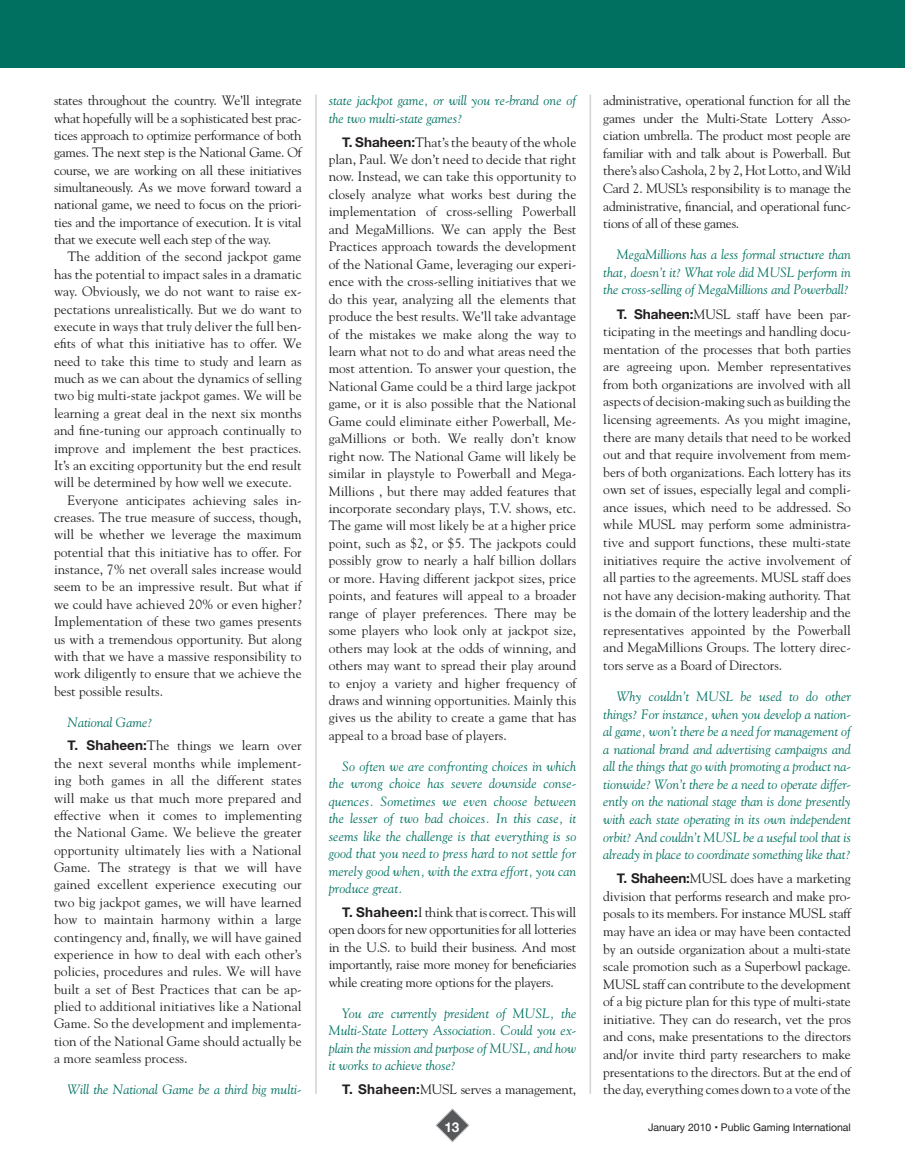
<style>
.page{position:relative;width:905px;height:1175px;background:#fff}
.page>*{position:absolute;margin:0;border:0;box-sizing:border-box;transform-origin:0 0}
.t1{font:13.5px/17.4px "Goudy";color:#231f20;text-align:justify}
.t2{font:italic 13.5px/17.4px "Goudy";color:#007161;text-align:justify}
.t3{font:13.5px "Goudy";letter-spacing:-.02em;color:#231f20}
.t4{font:700 13.5px "Helvetica Neue";color:#fff}
.t5{font:10.5px "Helvetica Neue";color:#231f20}
.s1{font-style:italic;color:#007161}
.s2{font-family:"Helvetica Neue";font-weight:700}
</style>
<div class="page">
<div style="left:0;top:0;width:904px;height:68px;background:#007161"></div>
<hr style="left:315px;top:94px;width:2px;height:1000px;background:#d1d2d4">
<hr style="left:589px;top:94px;width:2px;height:1000px;background:#d1d2d4">
<svg style="left:435px;top:1108px;width:35px;height:34px"></svg>
<p class="t1" style="left:54px;top:91px;width:249px">states throughout the country. We’ll integrate what hopefully will be a sophisticated best prac&shy;tices approach to optimize performance of both games. The next step is the National Game. Of course, we are working on all these initiatives simultaneously. As we move forward toward a national game, we need to focus on the priori&shy;ties and the importance of execution. It is vital that we execute well each step of the way.</p>
<p class="t1" style="left:68px;top:248px;width:235px">The addition of the second jackpot game</p>
<p class="t1" style="left:54px;top:265px;width:249px">has the potential to impact sales in a dramatic</p>
<p class="t1" style="left:54px;top:282px;width:249px">way. Obviously, we do not want to raise ex-</p>
<p class="t1" style="left:54px;top:300px;width:249px">pectations unrealistically. But we do want to</p>
<p class="t1" style="left:54px;top:317px;width:249px">execute in ways that truly deliver the full ben-</p>
<p class="t1" style="left:54px;top:334px;width:249px">efits of what this initiative has to offer. We</p>
<p class="t1" style="left:54px;top:352px;width:249px">need to take this time to study and learn as</p>
<p class="t1" style="left:54px;top:369px;width:249px">much as we can about the dynamics of selling</p>
<p class="t1" style="left:54px;top:386px;width:249px">two big multi-state jackpot games. We will be</p>
<p class="t1" style="left:54px;top:404px;width:249px">learning a great deal in the next six months</p>
<p class="t1" style="left:54px;top:421px;width:249px">and fine-tuning our approach continually to</p>
<p class="t1" style="left:54px;top:439px;width:249px">improve and implement the best practices.</p>
<p class="t1" style="left:54px;top:456px;width:249px">It’s an exciting opportunity but the end result</p>
<p class="t1" style="left:54px;top:473px;width:239px">will be determined by how well we execute.</p>
<p class="t1" style="left:68px;top:491px;width:236px">Everyone anticipates achieving sales in-</p>
<p class="t1" style="left:54px;top:508px;width:249px">creases. The true measure of success, though,</p>
<p class="t1" style="left:54px;top:525px;width:249px">will be whether we leverage the maximum</p>
<p class="t1" style="left:54px;top:543px;width:249px">potential that this initiative has to offer. For</p>
<p class="t1" style="left:54px;top:560px;width:249px">instance, 7% net overall sales increase would</p>
<p class="t1" style="left:54px;top:577px;width:249px">seem to be an impressive result. But what if</p>
<p class="t1" style="left:54px;top:595px;width:249px">we could have achieved 20% or even higher?</p>
<p class="t1" style="left:54px;top:612px;width:249px">Implementation of these two games presents</p>
<p class="t1" style="left:54px;top:630px;width:249px">us with a tremendous opportunity. But along</p>
<p class="t1" style="left:54px;top:647px;width:249px">with that we have a massive responsibility to</p>
<p class="t1" style="left:54px;top:664px;width:249px">work diligently to ensure that we achieve the</p>
<p class="t1" style="left:54px;top:682px;width:111px">best possible results.</p>
<p class="t1" style="left:68px;top:709px;width:235px;line-height:23.9px"><span class="s1">National Game?<br></span><span class="s2">T. Shaheen:</span>The things we learn over</p>
<p class="t1" style="left:54px;top:754px;width:249px">the next several months while implement&shy;ing both games in all the different states will make us that much more prepared and effective when it comes to implementing the National Game. We believe the greater opportunity ultimately lies with a National Game. The strategy is that we will have gained excellent experience executing our two big jackpot games, we will have learned how to maintain harmony within a large contingency and, finally, we will have gained experience in how to deal with each other’s policies, procedures and rules. We will have built a set of Best Practices that can be ap&shy;plied to additional initiatives like a National Game. So the development and implementa&shy;tion of the National Game should actually be a more seamless process.</p>
<p class="t2" style="left:68px;top:1080px;width:235px">Will the National Game be a third big multi-</p>
<p class="t2" style="left:328px;top:91px;width:249px">state jackpot game, or will you re-brand one of the two multi-state games?</p>
<p class="t1" style="left:328px;top:133px;width:249px;text-indent:14px"><span class="s2">T. Shaheen:</span>That’s the beauty of the whole plan, Paul. We don’t need to decide that right now. Instead, we can take this opportunity to closely analyze what works best during the implementation of cross-selling Powerball and MegaMillions. We can apply the Best Practices approach towards the development of the National Game, leveraging our experi&shy;ence with the cross-selling initiatives that we do this year, analyzing all the elements that produce the best results. We’ll take advantage of the mistakes we make along the way to learn what not to do and what areas need the most attention. To answer your question, the National Game could be a third large jackpot game, or it is also possible that the National Game could eliminate either Powerball, Me&shy;gaMillions or both. We really don’t know right now. The National Game will likely be similar in playstyle to Powerball and Mega-Millions , but there may added features that incorporate secondary plays, T.V. shows, etc.<br>The game will most likely be at a higher price point, such as $2, or $5. The jackpots could possibly grow to nearly a half billion dollars or more. Having different jackpot sizes, price points, and features will appeal to a broader range of player preferences. There may be some players who look only at jackpot size, others may look at the odds of winning, and others may want to spread their play around to enjoy a variety and higher frequency of draws and winning opportunities. Mainly this gives us the ability to create a game that has appeal to a broad base of players.</p>
<p class="t2" style="left:328px;top:757px;width:249px;text-indent:14px">So often we are confronting choices in which the wrong choice has severe downside conse&shy;quences. Sometimes we even choose between the lesser of two bad choices. In this case, it seems like the challenge is that everything is so good that you need to press hard to not settle for merely good when, with the extra effort, you can produce great.</p>
<p class="t1" style="left:328px;top:903px;width:249px;text-indent:14px"><span class="s2">T. Shaheen:</span>I think that is correct. This will open doors for new opportunities for all lotteries in the U.S. to build their business. And most importantly, raise more money for beneficiaries while creating more options for the players.</p>
<p class="t2" style="left:328px;top:1004px;width:249px;text-indent:14px">You are currently president of MUSL, the Multi-State Lottery Association. Could you ex&shy;plain the mission and purpose of MUSL, and how it works to achieve those?</p>
<p class="t3" style="left:342px;top:1080px;width:236px"><span class="s2">T. Shaheen:</span>MUSL serves a management,</p>
<p class="t1" style="left:603px;top:91px;width:249px">administrative, operational function for all the games under the Multi-State Lottery Asso&shy;ciation umbrella. The product most people are familiar with and talk about is Powerball. But there’s also Cashola, 2 by 2, Hot Lotto, and Wild Card 2. MUSL’s responsibility is to manage the administrative, financial, and operational func&shy;tions of all of these games.</p>
<p class="t2" style="left:603px;top:245px;width:249px;text-indent:14px">MegaMillions has a less formal structure than that, doesn’t it? What role did MUSL perform in the cross-selling of MegaMillions and Powerball?</p>
<p class="t1" style="left:603px;top:305px;width:249px;text-indent:14px"><span class="s2">T. Shaheen:</span>MUSL staff have been par&shy;ticipating in the meetings and handling docu&shy;mentation of the processes that both parties are agreeing upon. Member representatives from both organizations are involved with all aspects of decision-making such as building the licensing agreements. As you might imagine, there are many details that need to be worked out and that require involvement from mem&shy;bers of both organizations. Each lottery has its own set of issues, especially legal and compli&shy;ance issues, which need to be addressed. So while MUSL may perform some administra&shy;tive and support functions, these multi-state initiatives require the active involvement of all parties to the agreements. MUSL staff does not have any decision-making authority. That is the domain of the lottery leadership and the representatives appointed by the Powerball and MegaMillions Groups. The lottery direc&shy;tors serve as a Board of Directors.</p>
<p class="t2" style="left:603px;top:687px;width:249px;text-indent:14px">Why couldn’t MUSL be used to do other things? For instance, when you develop a nation&shy;al game, won’t there be a need for management of a national brand and advertising campaigns and all the things that go with promoting a product na&shy;tionwide? Won’t there be a need to operate differ&shy;ently on the national stage than is done presently with each state operating in its own independent orbit? And couldn’t MUSL be a useful tool that is already in place to coordinate something like that?</p>
<p class="t1" style="left:603px;top:869px;width:249px;text-indent:14px"><span class="s2">T. Shaheen:</span>MUSL does have a marketing division that performs research and make pro&shy;posals to its members. For instance MUSL staff may have an idea or may have been contacted by an outside organization about a multi-state scale promotion such as a Superbowl package.<br>MUSL staff can contribute to the development of a big picture plan for this type of multi-state initiative. They can do research, vet the pros and cons, make presentations to the directors and/or invite third party researchers to make presentations to the directors. But at the end of the day, everything comes down to a vote of the</p>
<p class="t4" style="left:444px;top:1116px;width:17px">13</p>
<p class="t5" style="left:648px;top:1119px;width:204px">January 2010 • Public Gaming International</p>
</div>
